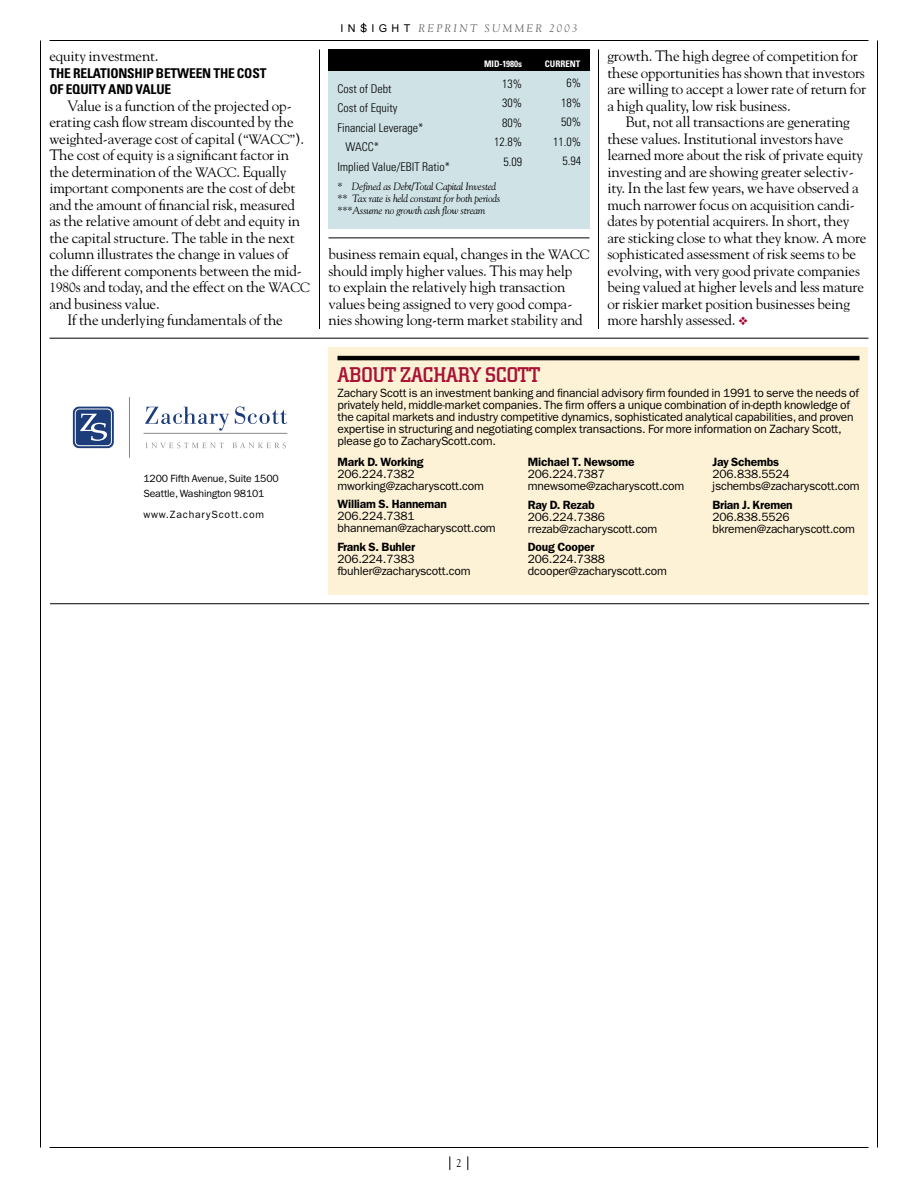
<style>
.page{position:relative;width:918px;height:1188px;background:#fff}
.page>*{position:absolute;margin:0;border:0;box-sizing:border-box;transform-origin:0 0}
.t1{font:500 21px "City";letter-spacing:.005em;color:#a91235}
.t2{font:15px/16.5px "Goudy";letter-spacing:-.015em;color:#000}
.t3{font:700 condensed 13.5px/16.5px "Univers";letter-spacing:-.01em;color:#000}
.t4{font:12px/12px "Franklin Gothic";letter-spacing:-.015em;color:#000}
.t5{font:300 condensed 12px/19.5px "Univers";color:#000;text-align:right}
.t6{font:600 12px "Franklin Gothic";letter-spacing:-.015em;color:#000}
.t7{font:11.25px "Goudy";color:#000}
.t8{font:italic 10.95px "Goudy";letter-spacing:.2em;color:#636363}
.t9{font:italic 10.5px/12px "Goudy";letter-spacing:-.025em;color:#000}
.t10{font:10.5px/15px "Franklin Gothic";letter-spacing:-.015em;color:#000}
.t11{font:10.5px "Franklin Gothic";letter-spacing:.075em;color:#000}
.t12{font:700 condensed 10.5px "Univers";color:#fff}
.t13{font:700 condensed 9px "Univers";color:#fff}
.s1{font-size:13.5px}
.s2{font-family:"Arial";font-style:normal;font-size:10.8px;color:#000}
</style>
<div class="page">
<hr style="left:50px;top:1147px;width:818px;height:1px;background:#000">
<hr style="left:40px;top:40px;width:1px;height:1108px;background:#000">
<hr style="left:50px;top:40px;width:818px;height:1px;background:#000">
<hr style="left:877px;top:40px;width:1px;height:1108px;background:#000">
<hr style="left:319px;top:50px;width:1px;height:279px;background:#000">
<svg style="left:450px;top:1156px;width:1px;height:14px"></svg>
<svg style="left:468px;top:1156px;width:1px;height:14px"></svg>
<hr style="left:50px;top:338px;width:818px;height:1px;background:#000">
<svg style="left:145px;top:407px;width:84px;height:24px"></svg>
<svg style="left:235px;top:406px;width:52px;height:18px"></svg>
<hr style="left:129px;top:397px;width:1px;height:61px;background:#878787">
<hr style="left:144px;top:433px;width:143px;height:1px;background:#878787">
<svg style="left:146px;top:443px;width:78px;height:5px"></svg>
<svg style="left:233px;top:443px;width:53px;height:5px"></svg>
<svg style="left:73px;top:407px;width:41px;height:41px"></svg>
<div style="left:75px;top:409px;width:36px;height:37px;background:#1c3d7a;border-radius:4px"></div>
<div style="left:75px;top:409px;width:37px;height:37px;border:1px solid #fff;border-radius:4px"></div>
<svg style="left:80px;top:414px;width:27px;height:27px"></svg>
<div style="left:328px;top:347px;width:540px;height:248px;background:#fef2d6"></div>
<hr style="left:338px;top:356px;width:522px;height:4px;background:#000">
<hr style="left:50px;top:603px;width:819px;height:1px;background:#000">
<hr style="left:598px;top:50px;width:1px;height:279px;background:#000">
<div style="left:328px;top:71px;width:262px;height:157px;background:#cfe2e6"></div>
<div style="left:328px;top:50px;width:262px;height:21px;background:#000"></div>
<hr style="left:328px;top:238px;width:262px;height:1px;background:#000">
<p class="t2" style="left:50px;top:47px;width:111px">equity investment.</p>
<p class="t3" style="left:50px;top:65px;width:219px">THE RELATIONSHIP BETWEEN THE COST<br>OF EQUITY AND VALUE</p>
<p class="t2" style="left:68px;top:97px;width:226px">Value is a function of the projected op-</p>
<p class="t2" style="left:50px;top:113px;width:246px">erating cash flow stream discounted by the</p>
<p class="t2" style="left:50px;top:130px;width:256px">weighted-average cost of capital (<span class="s1">“WACC”</span>).</p>
<p class="t2" style="left:49px;top:146px;width:241px">The cost of equity is a significant factor in</p>
<p class="t2" style="left:49px;top:163px;width:239px">the determination of the <span class="s1">WACC</span>. Equally</p>
<p class="t2" style="left:49px;top:179px;width:247px">important components are the cost of debt</p>
<p class="t2" style="left:49px;top:196px;width:247px">and the amount of financial risk, measured</p>
<p class="t2" style="left:49px;top:212px;width:252px">as the relative amount of debt and equity in</p>
<p class="t2" style="left:49px;top:229px;width:247px">the capital structure. The table in the next</p>
<p class="t2" style="left:49px;top:245px;width:241px">column illustrates the change in values of</p>
<p class="t2" style="left:49px;top:262px;width:254px">the different components between the mid-</p>
<p class="t2" style="left:50px;top:278px;width:262px"><span class="s1">1980</span>s and today, and the effect on the <span class="s1">WACC</span></p>
<p class="t2" style="left:49px;top:295px;width:112px">and business value.</p>
<p class="t2" style="left:67px;top:311px;width:217px">If the underlying fundamentals of the</p>
<p class="t10" style="left:143px;top:471px;width:137px">1200 Fifth Avenue, Suite 1500<br>Seattle, Washington 98101</p>
<p class="t11" style="left:143px;top:509px;width:122px">www.ZacharyScott.com</p>
<p class="t8" style="left:341px;top:21px;width:239px"><span class="s2">I N S I G H T</span> REPRINT SUMMER 2003</p>
<p class="t12" style="left:477px;top:57px;width:46px">MID-1980S</p>
<p class="t12" style="left:539px;top:57px;width:43px">CURRENT</p>
<p class="t5" style="left:494px;top:74px;width:29px">13%<br>30%<br>80%<br>12.8%<br>5.09</p>
<p class="t5" style="left:553px;top:73px;width:29px">6%<br>18%<br>50%<br>11.0%<br>5.94</p>
<p class="t13" style="left:484px;top:59px;width:40px">MID-1980S</p>
<p class="t13" style="left:545px;top:58px;width:37px">CURRENT</p>
<p class="t5" style="left:338px;top:79px;width:55px">Cost of Debt</p>
<p class="t5" style="left:338px;top:98px;width:61px">Cost of Equity</p>
<p class="t5" style="left:338px;top:118px;width:87px">Financial Leverage*</p>
<p class="t5" style="left:345px;top:137px;width:35px">WACC*</p>
<p class="t5" style="left:338px;top:157px;width:114px">Implied Value/EBIT Ratio*</p>
<p class="t9" style="left:338px;top:180px;width:164px">* Defined as Debt/Total Capital Invested ** Tax rate is held constant for both periods ***Assume no growth cash flow stream</p>
<p class="t2" style="left:328px;top:246px;width:262px">business remain equal, changes in the <span class="s1">WACC </span>should imply higher values. This may help<br>to explain the relatively high transaction values being assigned to very good compa&shy;nies showing long-term market stability and</p>
<p class="t2" style="left:608px;top:47px;width:260px">growth. The high degree of competition for these opportunities has shown that investors are willing to accept a lower rate of return for a high quality, low risk business.</p>
<p class="t2" style="left:608px;top:113px;width:261px;text-indent:18px">But, not all transactions are generating these values. Institutional investors have learned more about the risk of private equity investing and are showing greater selectiv&shy;ity. In the last few years, we have observed a much narrower focus on acquisition candi&shy;dates by potential acquirers. In short, they are sticking close to what they know. A more sophisticated assessment of risk seems to be evolving, with very good private companies being valued at higher levels and less mature or riskier market position businesses being more harshly assessed.</p>
<h1 class="t1" style="left:338px;top:363px;width:204px">ABOUT ZACHARY SCOTT</h1>
<p class="t4" style="left:338px;top:387px;width:523px">Zachary Scott is an investment banking and financial advisory firm founded in 1991 to serve the needs of privately held, middle-market companies. The firm offers a unique combination of in-depth knowledge of the capital markets and industry competitive dynamics, sophisticated analytical capabilities, and proven expertise in structuring and negotiating complex transactions. For more information on Zachary Scott, please go to ZacharyScott.com.</p>
<p class="t6" style="left:713px;top:454px;width:68px">Jay Schembs</p>
<p class="t4" style="left:713px;top:468px;width:148px">206.838.5524 jschembs@zacharyscott.com</p>
<p class="t6" style="left:712px;top:498px;width:82px">Brian J. Kremen</p>
<p class="t4" style="left:712px;top:511px;width:144px">206.838.5526 bkremen@zacharyscott.com</p>
<p class="t6" style="left:528px;top:454px;width:108px">Michael T. Newsome</p>
<p class="t4" style="left:528px;top:468px;width:158px">206.224.7387 mnewsome@zacharyscott.com</p>
<p class="t6" style="left:338px;top:454px;width:88px">Mark D. Working</p>
<p class="t4" style="left:338px;top:468px;width:148px">206.224.7382 mworking@zacharyscott.com</p>
<p class="t6" style="left:338px;top:497px;width:111px">William S. Hanneman</p>
<p class="t4" style="left:338px;top:510px;width:160px">206.224.7381 bhanneman@zacharyscott.com</p>
<p class="t6" style="left:528px;top:497px;width:68px">Ray D. Rezab</p>
<p class="t4" style="left:528px;top:511px;width:131px">206.224.7386 rrezab@zacharyscott.com</p>
<p class="t6" style="left:337px;top:540px;width:79px">Frank S. Buhler</p>
<p class="t4" style="left:337px;top:553px;width:135px">206.224.7383 fbuhler@zacharyscott.com</p>
<p class="t6" style="left:528px;top:540px;width:68px">Doug Cooper</p>
<p class="t4" style="left:528px;top:553px;width:141px">206.224.7388 dcooper@zacharyscott.com</p>
<p class="t7" style="left:456px;top:1156px;width:7px">2</p>
</div>
